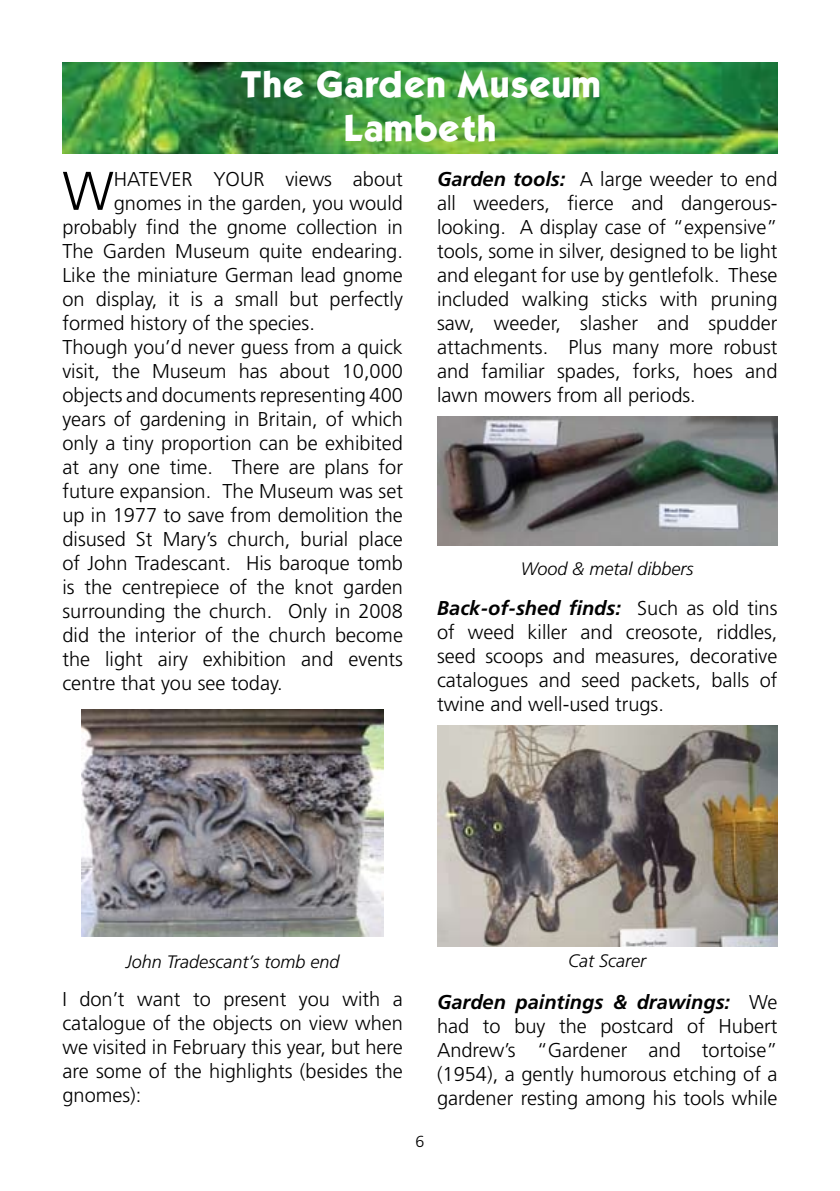
<style>
.page{position:relative;width:840px;height:1191px;background:#fff}
.page>*{position:absolute;margin:0;border:0;box-sizing:border-box;transform-origin:0 0}
.t1{font:300 54.4px "Frutiger";color:#000}
.t2{font:32px/44px "Kabel Bd";color:#fff;text-align:center}
.t3{font:300 20px/24px "Frutiger";color:#000;text-align:justify}
.t4{font:italic 300 18px "Frutiger";color:#000}
.t5{font:300 16px "Frutiger";color:#000}
.s1{font-weight:700;font-style:italic}
</style>
<div class="page">
<img style="left:62px;top:62px;width:715px;height:91px">
<img style="left:81px;top:709px;width:303px;height:227px">
<img style="left:437px;top:416px;width:340px;height:129px">
<img style="left:437px;top:725px;width:340px;height:221px">
<h2 class="t2" style="left:239px;top:61px;width:362px">The Garden Museum<br>Lambeth</h2>
<p class="t3" style="left:437px;top:167px;width:342px"><span class="s1">Garden tools:</span> A large weeder to end all weeders, fierce and dangerous&shy;looking. A display case of “expensive” tools, some in silver, designed to be light and elegant for use by gentlefolk. These included walking sticks with pruning saw, weeder, slasher and spudder attachments. Plus many more robust and familiar spades, forks, hoes and lawn mowers from all periods.</p>
<h1 class="t1" style="left:62px;top:160px;width:53px">W</h1>
<p class="t3" style="left:114px;top:167px;width:12px">hatever</p>
<p class="t3" style="left:213px;top:167px;width:48px">your</p>
<p class="t3" style="left:285px;top:167px;width:119px">views about</p>
<p class="t3" style="left:114px;top:191px;width:290px">gnomes in the garden, you would</p>
<p class="t3" style="left:62px;top:215px;width:342px">probably find the gnome collection in</p>
<p class="t3" style="left:62px;top:239px;width:342px">The Garden Museum quite endearing.</p>
<p class="t3" style="left:62px;top:263px;width:342px">Like the miniature German lead gnome</p>
<p class="t3" style="left:62px;top:287px;width:342px">on display, it is a small but perfectly</p>
<p class="t3" style="left:62px;top:311px;width:254px">formed history of the species.</p>
<p class="t3" style="left:62px;top:335px;width:342px">Though you’d never guess from a quick</p>
<p class="t3" style="left:62px;top:359px;width:342px">visit, the Museum has about 10,000</p>
<p class="t3" style="left:62px;top:383px;width:342px">objects and documents representing 400</p>
<p class="t3" style="left:62px;top:407px;width:342px">years of gardening in Britain, of which</p>
<p class="t3" style="left:62px;top:431px;width:342px">only a tiny proportion can be exhibited</p>
<p class="t3" style="left:62px;top:455px;width:342px">at any one time. There are plans for</p>
<p class="t3" style="left:62px;top:479px;width:342px">future expansion. The Museum was set</p>
<p class="t3" style="left:62px;top:503px;width:342px">up in 1977 to save from demolition the</p>
<p class="t3" style="left:62px;top:527px;width:342px">disused St Mary’s church, burial place</p>
<p class="t3" style="left:62px;top:551px;width:342px">of John Tradescant. His baroque tomb</p>
<p class="t3" style="left:62px;top:575px;width:342px">is the centrepiece of the knot garden</p>
<p class="t3" style="left:62px;top:599px;width:342px">surrounding the church. Only in 2008</p>
<p class="t3" style="left:62px;top:623px;width:342px">did the interior of the church become</p>
<p class="t3" style="left:62px;top:647px;width:342px">the light airy exhibition and events</p>
<p class="t3" style="left:62px;top:671px;width:222px">centre that you see today.</p>
<p class="t4" style="left:520px;top:558px;width:174px">Wood &amp; metal dibbers</p>
<p class="t3" style="left:437px;top:596px;width:342px"><span class="s1">Back-of-shed finds:</span> Such as old tins of weed killer and creosote, riddles, seed scoops and measures, decorative catalogues and seed packets, balls of twine and well-used trugs.</p>
<p class="t4" style="left:126px;top:951px;width:215px">John Tradescant’s tomb end</p>
<p class="t3" style="left:62px;top:987px;width:342px">I don’t want to present you with a catalogue of the objects on view when we visited in February this year, but here are some of the highlights (besides the gnomes):</p>
<p class="t5" style="left:415px;top:1132px;width:10px">6</p>
<p class="t4" style="left:568px;top:950px;width:79px">Cat Scarer</p>
<p class="t3" style="left:437px;top:990px;width:342px"><span class="s1">Garden paintings &amp; drawings:</span> We had to buy the postcard of Hubert Andrew’s “Gardener and tortoise” (1954), a gently humorous etching of a gardener resting among his tools while</p>
</div>
